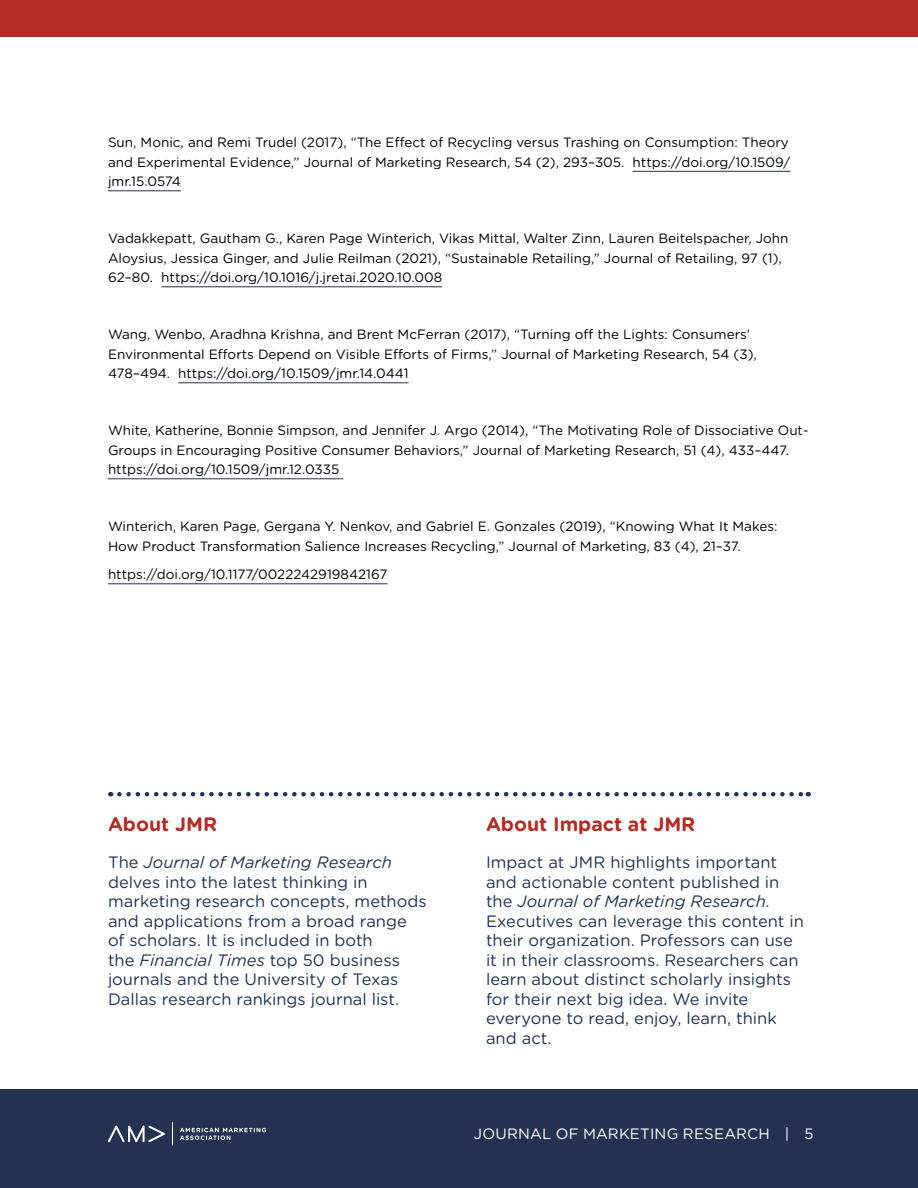
<style>
.page{position:relative;width:918px;height:1188px;background:#fff}
.page>*{position:absolute;margin:0;border:0;box-sizing:border-box;transform-origin:0 0}
.t1{font:700 19.5px "Gotham Rounded";color:#b32c25}
.t2{font:16.5px/19.5px "Gotham Rounded";color:#243150}
.t3{font:15px "Gotham Rounded";letter-spacing:.015em;color:#fff}
.t4{font:13.5px/19.5px "Gotham Rounded";color:#000}
.s1{font-style:italic}
</style>
<div class="page">
<div style="left:0;top:0;width:918px;height:37px;background:#b32c25"></div>
<div style="left:0;top:1089px;width:918px;height:99px;background:#243150"></div>
<svg style="left:108px;top:1125px;width:57px;height:17px"></svg>
<svg style="left:180px;top:1128px;width:86px;height:12px"></svg>
<svg style="left:172px;top:1122px;width:1px;height:24px"></svg>
<svg style="left:119px;top:792px;width:690px;height:4px"></svg>
<hr style="left:633px;top:171px;width:157px;height:1px;background:#243150">
<hr style="left:108px;top:190px;width:73px;height:1px;background:#243150">
<hr style="left:161px;top:286px;width:281px;height:1px;background:#243150">
<hr style="left:178px;top:382px;width:231px;height:1px;background:#243150">
<hr style="left:108px;top:478px;width:235px;height:1px;background:#243150">
<hr style="left:108px;top:583px;width:280px;height:1px;background:#243150">
<p class="t4" style="left:108px;top:132px;width:684px;text-align:justify">Sun, Monic, and Remi Trudel (2017), “The Effect of Recycling versus Trashing on Consumption: Theory and Experimental Evidence,” Journal of Marketing Research, 54 (2), 293–305. https://doi.org/10.1509/ jmr.15.0574</p>
<p class="t4" style="left:108px;top:228px;width:682px">Vadakkepatt, Gautham G., Karen Page Winterich, Vikas Mittal, Walter Zinn, Lauren Beitelspacher, John<br>Aloysius, Jessica Ginger, and Julie Reilman (2021), “Sustainable Retailing,” Journal of Retailing, 97 (1),<br>62–80. https://doi.org/10.1016/j.jretai.2020.10.008</p>
<p class="t4" style="left:108px;top:324px;width:650px">Wang, Wenbo, Aradhna Krishna, and Brent McFerran (2017), “Turning off the Lights: Consumers’<br>Environmental Efforts Depend on Visible Efforts of Firms,” Journal of Marketing Research, 54 (3),<br>478–494. https://doi.org/10.1509/jmr.14.0441</p>
<p class="t4" style="left:108px;top:420px;width:702px">White, Katherine, Bonnie Simpson, and Jennifer J. Argo (2014), “The Motivating Role of Dissociative Out-<br>Groups in Encouraging Positive Consumer Behaviors,” Journal of Marketing Research, 51 (4), 433–447. https://doi.org/10.1509/jmr.12.0335</p>
<p class="t4" style="left:108px;top:516px;width:671px">Winterich, Karen Page, Gergana Y. Nenkov, and Gabriel E. Gonzales (2019), “Knowing What It Makes:<br>How Product Transformation Salience Increases Recycling,” Journal of Marketing, 83 (4), 21–37.</p>
<p class="t4" style="left:108px;top:564px;width:281px">https://doi.org/10.1177/0022242919842167</p>
<h1 class="t1" style="left:108px;top:810px;width:111px">About JMR</h1>
<p class="t2" style="left:108px;top:852px;width:320px">The <span class="s1">Journal of Marketing Research </span>delves into the latest thinking in marketing research concepts, methods and applications from a broad range of scholars. It is included in both<br>the <span class="s1">Financial Times</span> top 50 business journals and the University of Texas Dallas research rankings journal list.</p>
<h1 class="t1" style="left:486px;top:810px;width:211px">About Impact at JMR</h1>
<p class="t2" style="left:486px;top:852px;width:320px">Impact at JMR highlights important and actionable content published in the <span class="s1">Journal of Marketing Research</span>.<br>Executives can leverage this content in their organization. Professors can use it in their classrooms. Researchers can learn about distinct scholarly insights for their next big idea. We invite everyone to read, enjoy, learn, think and act.</p>
<p class="t3" style="left:474px;top:1124px;width:341px">JOURNAL OF MARKETING RESEARCH | 5</p>
</div>
